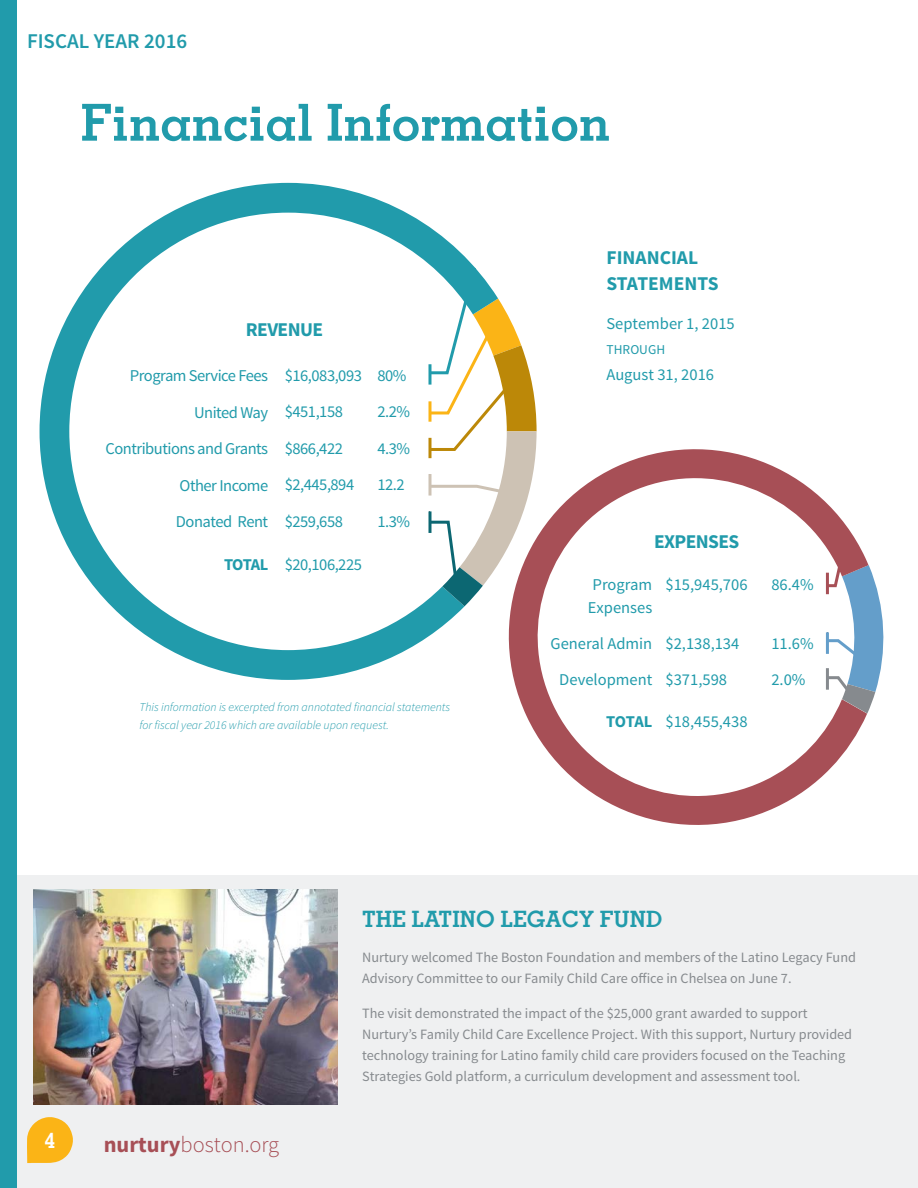
<style>
.page{position:relative;width:918px;height:1188px;background:#fff}
.page>*{position:absolute;margin:0;border:0;box-sizing:border-box;transform-origin:0 0}
.headings{font:700 51px "Memphis LT Pro";color:#219bab}
.subheadings{font:700 22.5px "Memphis LT Pro";color:#219bab}
.t1{font:300 22.5px "Source Sans Pro";color:#a74f56}
.t2{font:700 21.45px "Memphis LT Pro";color:#fff}
.Page_topic{font:600 21px "Source Sans Pro";color:#219bab}
.big_body{font:700 19.5px/25.5px "Source Sans Pro";color:#219bab}
.big_body-2{font:700 19.5px "Source Sans Pro";letter-spacing:-.025em;color:#219bab}
.big_body-3{font:16.5px "Source Sans Pro";letter-spacing:-.03em;color:#219bab}
.big_body-4{font:16.5px/22.5px "Source Sans Pro";color:#219bab}
.big_body-5{font:700 16.5px "Source Sans Pro";letter-spacing:-.035em;color:#219bab}
.big_body-6{font:14.25px/21px "Source Sans Pro";color:#868a8e}
.big_body-7{font:13.5px "Source Sans Pro";color:#219bab}
.big_body-8{font:italic 300 12px/18px "Source Sans Pro";color:#219bab}
.s1{font-weight:700}
</style>
<div class="page">
<div style="left:0;top:876px;width:918px;height:312px;background:#eff0f1"></div>
<svg style="left:27px;top:1117px;width:46px;height:46px;background:#f8be3b"></svg>
<svg style="left:508px;top:449px;width:359px;height:376px"></svg>
<svg style="left:824px;top:530px;width:60px;height:184px"></svg>
<div style="left:0;top:0;width:17px;height:1188px;background:#219bab"></div>
<img style="left:34px;top:890px;width:304px;height:214px">
<svg style="left:40px;top:183px;width:432px;height:497px"></svg>
<svg style="left:427px;top:264px;width:110px;height:342px"></svg>
<p class="Page_topic" style="left:27px;top:28px;width:162px">FISCAL YEAR 2016</p>
<p class="headings" style="left:81px;top:90px;width:531px">Financial Information</p>
<p class="big_body-2" style="left:246px;top:317px;width:79px">REVENUE</p>
<p class="big_body-3" style="left:130px;top:365px;width:140px">Program Service Fees</p>
<p class="big_body-3" style="left:194px;top:402px;width:76px">United Way</p>
<p class="big_body-3" style="left:105px;top:438px;width:164px">Contributions and Grants</p>
<p class="big_body-3" style="left:180px;top:475px;width:90px">Other Income</p>
<p class="big_body-3" style="left:176px;top:512px;width:94px">Donated Rent</p>
<p class="big_body-5" style="left:224px;top:554px;width:46px">TOTAL</p>
<p class="big_body-3" style="left:285px;top:365px;width:79px">$16,083,093</p>
<p class="big_body-3" style="left:285px;top:402px;width:60px">$451,158</p>
<p class="big_body-3" style="left:285px;top:438px;width:60px">$866,422</p>
<p class="big_body-3" style="left:285px;top:475px;width:71px">$2,445,894</p>
<p class="big_body-3" style="left:285px;top:511px;width:60px">$259,658</p>
<p class="big_body-3" style="left:285px;top:554px;width:79px">$20,106,225</p>
<p class="big_body-3" style="left:377px;top:365px;width:31px">80%</p>
<p class="big_body-3" style="left:377px;top:402px;width:34px">2.2%</p>
<p class="big_body-3" style="left:377px;top:438px;width:34px">4.3%</p>
<p class="big_body-3" style="left:377px;top:475px;width:29px">12.2</p>
<p class="big_body-3" style="left:377px;top:511px;width:34px">1.3%</p>
<p class="big_body-8" style="left:139px;top:698px;width:312px">This information is excerpted from annotated financial statements for fiscal year 2016 which are available upon request.</p>
<p class="big_body" style="left:606px;top:246px;width:114px">FINANCIAL<br>STATEMENTS</p>
<p class="big_body-4" style="left:606px;top:312px;width:130px">September 1, 2015</p>
<p class="big_body-7" style="left:606px;top:341px;width:60px">THROUGH</p>
<p class="big_body-4" style="left:606px;top:363px;width:109px">August 31, 2016</p>
<p class="big_body-2" style="left:654px;top:529px;width:87px">EXPENSES</p>
<p class="big_body-3" style="left:666px;top:574px;width:84px">$15,945,706</p>
<p class="big_body-4" style="left:588px;top:574px;width:66px">Program<br>Expenses</p>
<p class="big_body-4" style="left:551px;top:632px;width:103px">General Admin</p>
<p class="big_body-4" style="left:559px;top:668px;width:95px">Development</p>
<p class="big_body-5" style="left:606px;top:711px;width:48px">TOTAL</p>
<p class="big_body-3" style="left:666px;top:633px;width:75px">$2,138,134</p>
<p class="big_body-3" style="left:666px;top:669px;width:63px">$371,598</p>
<p class="big_body-3" style="left:666px;top:712px;width:84px">$18,455,438</p>
<p class="big_body-3" style="left:771px;top:574px;width:44px">86.4%</p>
<p class="big_body-3" style="left:771px;top:633px;width:44px">11.6%</p>
<p class="big_body-3" style="left:771px;top:669px;width:36px">2.0%</p>
<p class="subheadings" style="left:362px;top:905px;width:302px">THE LATINO LEGACY FUND</p>
<p class="t2" style="left:45px;top:1127px;width:12px">4</p>
<p class="t1" style="left:104px;top:1131px;width:177px"><span class="s1">nurtury</span>boston.org</p>
<p class="big_body-6" style="left:362px;top:947px;width:495px">Nurtury welcomed The Boston Foundation and members of the Latino Legacy Fund<br>Advisory Committee to our Family Child Care office in Chelsea on June 7.</p>
<p class="big_body-6" style="left:362px;top:1003px;width:492px">The visit demonstrated the impact of the $25,000 grant awarded to support Nurtury’s Family Child Care Excellence Project. With this support, Nurtury provided technology training for Latino family child care providers focused on the Teaching Strategies Gold platform, a curriculum development and assessment tool.</p>
</div>
